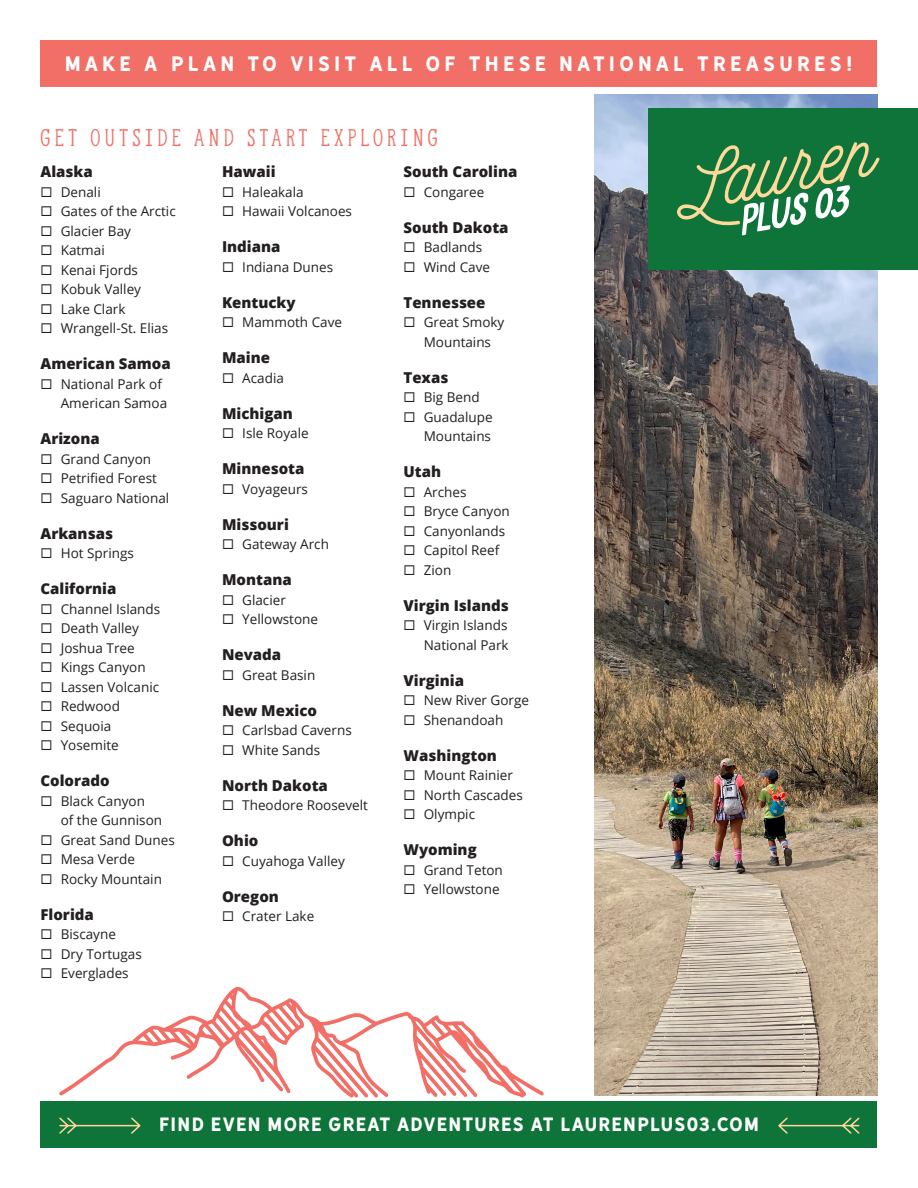
<style>
.page{position:relative;width:918px;height:1188px;background:#fff}
.page>*{position:absolute;margin:0;border:0;box-sizing:border-box;transform-origin:0 0}
.t1{font:22.5px "Hanley Slim Serif";letter-spacing:.2em;color:#f16f66}
.t2{font:19.5px "Hanley Sans";letter-spacing:.21em;color:#fff}
.t3{font:18px "Hanley Sans";letter-spacing:.06em;color:#fff}
.t4{font:800 15px "Open Sans";color:#231f20}
.t5{font:13.5px/19.5px "Open Sans";color:#231f20}
</style>
<div class="page">
<img style="left:594px;top:94px;width:284px;height:1001px">
<div style="left:40px;top:40px;width:838px;height:47px;background:#f16f66"></div>
<div style="left:648px;top:108px;width:270px;height:161px;background:#0e743a"></div>
<svg style="left:677px;top:142px;width:203px;height:93px"></svg>
<div style="left:40px;top:1101px;width:838px;height:47px;background:#0e743a"></div>
<svg style="left:59px;top:1117px;width:82px;height:17px"></svg>
<svg style="left:778px;top:1117px;width:82px;height:17px"></svg>
<svg style="left:59px;top:987px;width:485px;height:111px"></svg>
<p class="t2" style="left:65px;top:52px;width:790px">MAKE A PLAN TO VISIT ALL OF THESE NATIONAL TREASURES!</p>
<p class="t1" style="left:40px;top:119px;width:399px">GET OUTSIDE AND START EXPLORING</p>
<p class="t4" style="left:40px;top:161px;width:54px">Alaska</p>
<p class="t5" style="left:61px;top:182px;width:42px">Denali</p>
<p class="t5" style="left:61px;top:201px;width:117px">Gates of the Arctic</p>
<p class="t5" style="left:61px;top:221px;width:72px">Glacier Bay</p>
<p class="t5" style="left:61px;top:240px;width:46px">Katmai</p>
<p class="t5" style="left:61px;top:260px;width:79px">Kenai Fjords</p>
<p class="t5" style="left:61px;top:279px;width:82px">Kobuk Valley</p>
<p class="t5" style="left:61px;top:299px;width:66px">Lake Clark</p>
<p class="t5" style="left:61px;top:318px;width:109px">Wrangell-St. Elias</p>
<p class="t4" style="left:40px;top:353px;width:132px">American Samoa</p>
<p class="t5" style="left:61px;top:374px;width:108px">National Park of<br>American Samoa</p>
<p class="t4" style="left:40px;top:428px;width:61px">Arizona</p>
<p class="t5" style="left:61px;top:449px;width:92px">Grand Canyon</p>
<p class="t5" style="left:61px;top:468px;width:98px">Petrified Forest</p>
<p class="t5" style="left:61px;top:488px;width:110px">Saguaro National</p>
<p class="t4" style="left:40px;top:522px;width:74px">Arkansas</p>
<p class="t5" style="left:61px;top:543px;width:75px">Hot Springs</p>
<p class="t4" style="left:40px;top:578px;width:77px">California</p>
<p class="t5" style="left:61px;top:599px;width:101px">Channel Islands</p>
<p class="t5" style="left:61px;top:618px;width:80px">Death Valley</p>
<p class="t5" style="left:61px;top:638px;width:75px">Joshua Tree</p>
<p class="t5" style="left:61px;top:657px;width:86px">Kings Canyon</p>
<p class="t5" style="left:61px;top:677px;width:100px">Lassen Volcanic</p>
<p class="t5" style="left:61px;top:696px;width:61px">Redwood</p>
<p class="t5" style="left:61px;top:716px;width:52px">Sequoia</p>
<p class="t5" style="left:61px;top:735px;width:60px">Yosemite</p>
<p class="t4" style="left:40px;top:770px;width:71px">Colorado</p>
<p class="t5" style="left:61px;top:791px;width:103px">Black Canyon<br>of the Gunnison</p>
<p class="t5" style="left:61px;top:830px;width:116px">Great Sand Dunes</p>
<p class="t5" style="left:61px;top:849px;width:76px">Mesa Verde</p>
<p class="t5" style="left:61px;top:869px;width:103px">Rocky Mountain</p>
<p class="t4" style="left:40px;top:903px;width:55px">Florida</p>
<p class="t5" style="left:61px;top:924px;width:57px">Biscayne</p>
<p class="t5" style="left:61px;top:944px;width:83px">Dry Tortugas</p>
<p class="t5" style="left:61px;top:963px;width:69px">Everglades</p>
<p class="t4" style="left:222px;top:161px;width:55px">Hawaii</p>
<p class="t5" style="left:242px;top:182px;width:63px">Haleakala</p>
<p class="t5" style="left:242px;top:201px;width:111px">Hawaii Volcanoes</p>
<p class="t4" style="left:222px;top:236px;width:60px">Indiana</p>
<p class="t5" style="left:242px;top:257px;width:92px">Indiana Dunes</p>
<p class="t4" style="left:222px;top:291px;width:75px">Kentucky</p>
<p class="t5" style="left:242px;top:312px;width:101px">Mammoth Cave</p>
<p class="t4" style="left:222px;top:347px;width:50px">Maine</p>
<p class="t5" style="left:242px;top:368px;width:43px">Acadia</p>
<p class="t4" style="left:222px;top:402px;width:72px">Michigan</p>
<p class="t5" style="left:242px;top:423px;width:68px">Isle Royale</p>
<p class="t4" style="left:222px;top:458px;width:84px">Minnesota</p>
<p class="t5" style="left:242px;top:479px;width:67px">Voyageurs</p>
<p class="t4" style="left:222px;top:513px;width:68px">Missouri</p>
<p class="t5" style="left:242px;top:534px;width:88px">Gateway Arch</p>
<p class="t4" style="left:222px;top:569px;width:71px">Montana</p>
<p class="t5" style="left:242px;top:590px;width:45px">Glacier</p>
<p class="t5" style="left:242px;top:609px;width:77px">Yellowstone</p>
<p class="t4" style="left:222px;top:644px;width:61px">Nevada</p>
<p class="t5" style="left:242px;top:665px;width:75px">Great Basin</p>
<p class="t4" style="left:222px;top:699px;width:97px">New Mexico</p>
<p class="t5" style="left:242px;top:720px;width:111px">Carlsbad Caverns</p>
<p class="t5" style="left:242px;top:740px;width:79px">White Sands</p>
<p class="t4" style="left:222px;top:774px;width:107px">North Dakota</p>
<p class="t5" style="left:242px;top:795px;width:127px">Theodore Roosevelt</p>
<p class="t4" style="left:222px;top:830px;width:38px">Ohio</p>
<p class="t5" style="left:242px;top:851px;width:104px">Cuyahoga Valley</p>
<p class="t4" style="left:222px;top:885px;width:58px">Oregon</p>
<p class="t5" style="left:242px;top:906px;width:74px">Crater Lake</p>
<p class="t4" style="left:404px;top:161px;width:115px">South Carolina</p>
<p class="t5" style="left:424px;top:182px;width:62px">Congaree</p>
<p class="t4" style="left:404px;top:216px;width:107px">South Dakota</p>
<p class="t5" style="left:424px;top:237px;width:60px">Badlands</p>
<p class="t5" style="left:424px;top:257px;width:68px">Wind Cave</p>
<p class="t4" style="left:404px;top:291px;width:84px">Tennessee</p>
<p class="t5" style="left:424px;top:312px;width:82px">Great Smoky<br>Mountains</p>
<p class="t4" style="left:404px;top:366px;width:46px">Texas</p>
<p class="t5" style="left:424px;top:387px;width:57px">Big Bend</p>
<p class="t5" style="left:424px;top:407px;width:70px">Guadalupe<br>Mountains</p>
<p class="t4" style="left:404px;top:461px;width:39px">Utah</p>
<p class="t5" style="left:424px;top:482px;width:44px">Arches</p>
<p class="t5" style="left:424px;top:501px;width:88px">Bryce Canyon</p>
<p class="t5" style="left:424px;top:521px;width:83px">Canyonlands</p>
<p class="t5" style="left:424px;top:540px;width:77px">Capitol Reef</p>
<p class="t5" style="left:424px;top:560px;width:29px">Zion</p>
<p class="t4" style="left:404px;top:594px;width:107px">Virgin Islands</p>
<p class="t5" style="left:424px;top:615px;width:86px">Virgin Islands<br>National Park</p>
<p class="t4" style="left:404px;top:669px;width:62px">Virginia</p>
<p class="t5" style="left:424px;top:690px;width:107px">New River Gorge</p>
<p class="t5" style="left:424px;top:710px;width:81px">Shenandoah</p>
<p class="t4" style="left:404px;top:744px;width:95px">Washington</p>
<p class="t5" style="left:424px;top:765px;width:91px">Mount Rainier</p>
<p class="t5" style="left:424px;top:785px;width:101px">North Cascades</p>
<p class="t5" style="left:424px;top:804px;width:53px">Olympic</p>
<p class="t4" style="left:404px;top:839px;width:75px">Wyoming</p>
<p class="t5" style="left:424px;top:860px;width:81px">Grand Teton</p>
<p class="t5" style="left:424px;top:879px;width:77px">Yellowstone</p>
<p class="t3" style="left:159px;top:1113px;width:601px">FIND EVEN MORE GREAT ADVENTURES AT LAURENPLUS03.COM</p>
</div>
